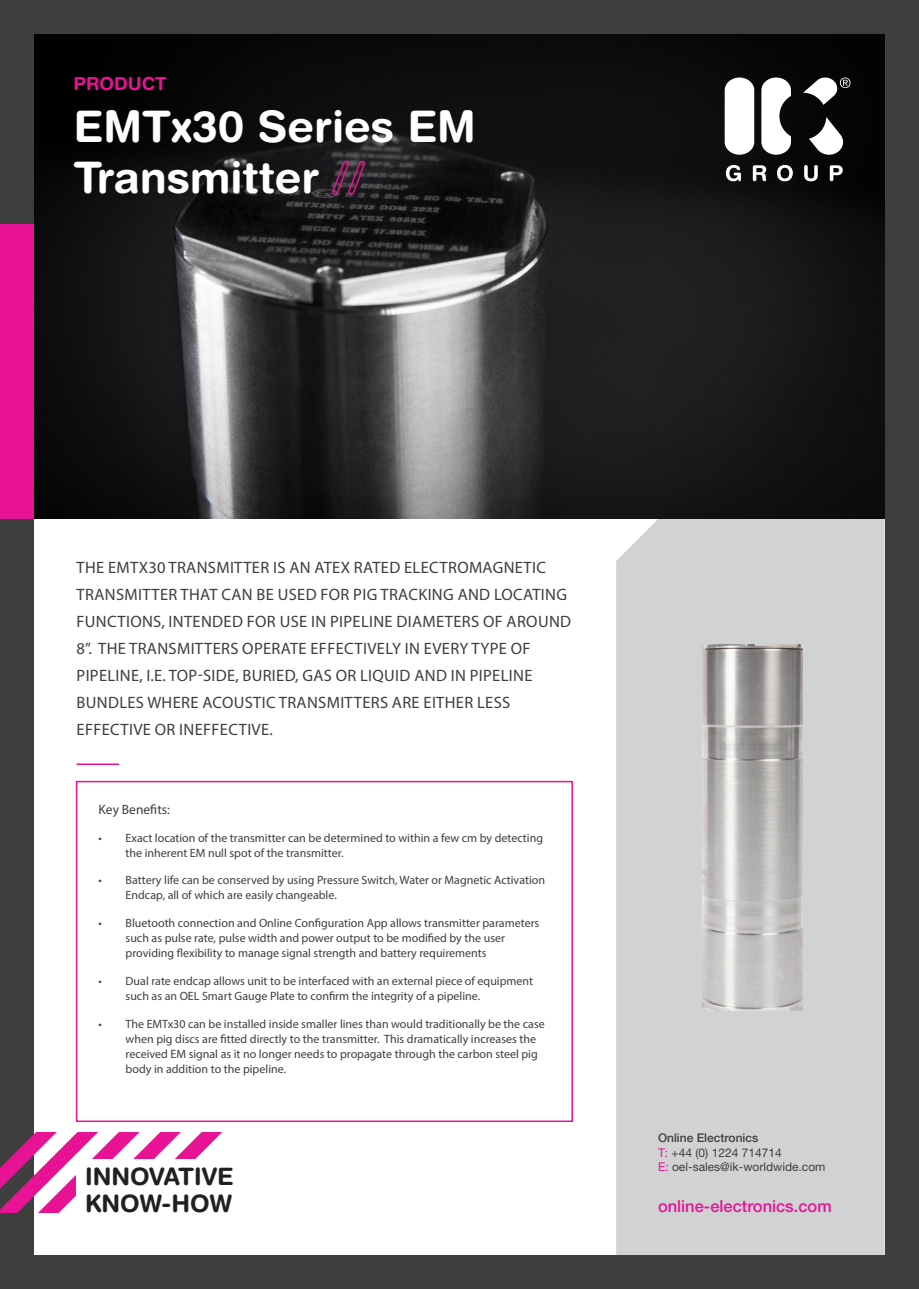
<style>
.page{position:relative;width:919px;height:1289px;background:#fff}
.page>*{position:absolute;margin:0;border:0;box-sizing:border-box;transform-origin:0 0}
.t1{font:700 43.5px "Helvetica Rounded LT Std";color:#fff}
.t2{font:700 24px/27px "Helvetica Rounded LT Std";color:#231f20}
.t3{font:700 18px "Helvetica Rounded LT Std";color:#e71294}
.t4{font:16.5px/27px "Myriad Pro";letter-spacing:.02em;color:#3e3e3f}
.t5{font:500 16.5px "Helvetica Neue LT Pro";color:#e71294}
.t6{font:13.5px "Myriad Pro";color:#3e3e3f}
.t7{font:12px/15px "Myriad Pro";color:#3e3e3f}
.t8{font:12px/14.4px "Helvetica Neue LT Pro";color:#3e3e3f}
.s1{color:#e71294}
.s2{font-weight:500}
</style>
<div class="page">
<div style="left:0;top:0;width:918px;height:1288px;background:#3e3e3f"></div>
<div style="left:34px;top:518px;width:850px;height:736px;background:#fff"></div>
<svg style="left:0;top:1132px;width:223px;height:79px"></svg>
<div style="left:0;top:224px;width:34px;height:294px;background:#e71294"></div>
<div style="left:77px;top:1158px;width:166px;height:62px;background:#fff"></div>
<div style="left:616px;top:518px;width:268px;height:736px;background:#d1d2d4"></div>
<hr style="left:77px;top:763px;width:42px;height:2px;background:#e71294">
<div style="left:76px;top:780px;width:497px;height:341px;border:2px solid #e71294"></div>
<img style="left:34px;top:34px;width:850px;height:484px">
<svg style="left:724px;top:77px;width:126px;height:78px;background:#888"></svg>
<svg style="left:725px;top:165px;width:15px;height:16px"></svg>
<svg style="left:752px;top:165px;width:14px;height:16px"></svg>
<svg style="left:776px;top:165px;width:16px;height:16px"></svg>
<svg style="left:804px;top:165px;width:13px;height:16px"></svg>
<svg style="left:829px;top:165px;width:13px;height:16px"></svg>
<img style="left:702px;top:644px;width:100px;height:366px">
<p class="t3" style="left:74px;top:73px;width:95px">PRODUCT</p>
<p class="t1" style="left:74px;top:100px;width:404px">EMTx30 Series EM</p>
<p class="t1" style="left:74px;top:151px;width:292px">Transmitter <span class="s1">//</span></p>
<p class="t4" style="left:77px;top:554px;width:496px">THE EMTX30 TRANSMITTER IS AN ATEX RATED ELECTROMAGNETIC TRANSMITTER THAT CAN BE USED FOR PIG TRACKING AND LOCATING FUNCTIONS, INTENDED FOR USE IN PIPELINE DIAMETERS OF AROUND 8”. THE TRANSMITTERS OPERATE EFFECTIVELY IN EVERY TYPE OF PIPELINE, I.E. TOP-SIDE, BURIED, GAS OR LIQUID AND IN PIPELINE BUNDLES WHERE ACOUSTIC TRANSMITTERS ARE EITHER LESS EFFECTIVE OR INEFFECTIVE.</p>
<p class="t6" style="left:99px;top:800px;width:73px">Key Benefits:</p>
<p class="t7" style="left:126px;top:829px;width:419px;text-indent:-27px">• Exact location of the transmitter can be determined to within a few cm by detecting the inherent EM null spot of the transmitter.</p>
<p class="t7" style="left:126px;top:872px;width:421px;text-indent:-27px">• Battery life can be conserved by using Pressure Switch, Water or Magnetic Activation<br>Endcap, all of which are easily changeable.</p>
<p class="t7" style="left:126px;top:915px;width:415px;text-indent:-27px">• Bluetooth connection and Online Configuration App allows transmitter parameters such as pulse rate, pulse width and power output to be modified by the user providing flexibility to manage signal strength and battery requirements</p>
<p class="t7" style="left:126px;top:973px;width:409px;text-indent:-27px">• Dual rate endcap allows unit to be interfaced with an external piece of equipment such as an OEL Smart Gauge Plate to confirm the integrity of a pipeline.</p>
<p class="t7" style="left:126px;top:1015px;width:420px;text-indent:-27px">• The EMTx30 can be installed inside smaller lines than would traditionally be the case when pig discs are fitted directly to the transmitter. This dramatically increases the received EM signal as it no longer needs to propagate through the carbon steel pig body in addition to the pipeline.</p>
<p class="t2" style="left:85px;top:1162px;width:150px">INNOVATIVE<br>KNOW-HOW</p>
<p class="t8" style="left:658px;top:1130px;width:169px"><span class="s2">Online Electronics<br></span><span class="s1">T:</span> +44 (0) 1224 714714<br><span class="s1">E:</span> oel-sales@ik-worldwide.com</p>
<p class="t5" style="left:658px;top:1196px;width:175px">online-electronics.com</p>
</div>
